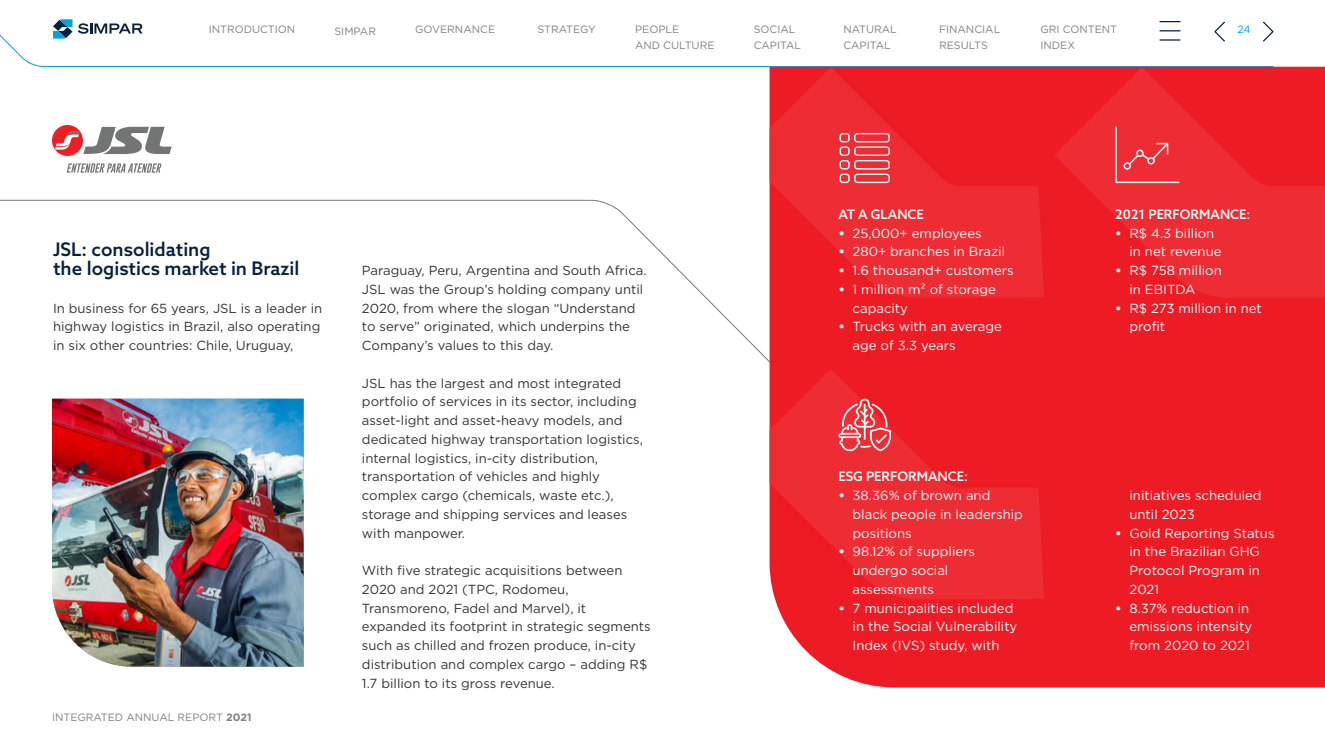
<style>
.page{position:relative;width:1325px;height:750px;background:#fff}
.page>*{position:absolute;margin:0;border:0;box-sizing:border-box;transform-origin:0 0}
.t1{font:500 18.75px/18.8px "Azo Sans";color:#06213e}
.t2{font:13.12px/18.8px "Gotham";color:#333}
.t3{font:13.12px/18.8px "Gotham";color:#fff}
.t4{font:500 13.12px "Azo Sans";color:#fff}
.t5{font:10.62px/15px "Gotham";color:#808080}
.t6{font:10.62px "Gotham";color:#00a2e0}
.s1{font-weight:700}
</style>
<div class="page">
<svg style="left:58px;top:19px;width:15px;height:2px"></svg>
<svg style="left:0;top:21px;width:1274px;height:46px"></svg>
<div style="left:770px;top:67px;width:555px;height:621px;background:#ed1c24"></div>
<svg style="left:770px;top:369px;width:274px;height:230px;background:#ed252c"></svg>
<svg style="left:770px;top:67px;width:274px;height:231px;background:#ed242c"></svg>
<svg style="left:1054px;top:67px;width:271px;height:231px;background:#ed242b"></svg>
<div style="left:52px;top:125px;width:31px;height:31px;background:#eb1f26;border-radius:50%"></div>
<svg style="left:55px;top:127px;width:117px;height:27px"></svg>
<svg style="left:67px;top:163px;width:94px;height:10px"></svg>
<svg style="left:1115px;top:126px;width:64px;height:57px;background:#ef3f45"></svg>
<svg style="left:838px;top:399px;width:53px;height:53px;background:#f15d62"></svg>
<img style="left:52px;top:399px;width:252px;height:268px">
<svg style="left:840px;top:133px;width:50px;height:50px;background:#f15d62"></svg>
<p class="t5" style="left:209px;top:22px;width:88px">INTRODUCTION</p>
<p class="t5" style="left:334px;top:23px;width:43px">SIMPAR</p>
<p class="t5" style="left:415px;top:22px;width:81px">GOVERNANCE</p>
<p class="t5" style="left:538px;top:22px;width:60px">STRATEGY</p>
<p class="t5" style="left:635px;top:22px;width:81px">PEOPLE<br>AND CULTURE</p>
<p class="t5" style="left:754px;top:22px;width:49px">SOCIAL<br>CAPITAL</p>
<p class="t5" style="left:843px;top:22px;width:55px">NATURAL<br>CAPITAL</p>
<p class="t5" style="left:939px;top:22px;width:63px">FINANCIAL<br>RESULTS</p>
<p class="t5" style="left:1040px;top:22px;width:78px">GRI CONTENT<br>INDEX</p>
<p class="t6" style="left:1237px;top:23px;width:15px">24</p>
<h1 class="t1" style="left:53px;top:240px;width:248px">JSL: consolidating<br>the logistics market in Brazil</h1>
<p class="t2" style="left:53px;top:298px;width:271px">In business for 65 years, JSL is a leader in highway logistics in Brazil, also operating in six other countries: Chile, Uruguay,</p>
<p class="t5" style="left:52px;top:710px;width:201px">INTEGRATED ANNUAL REPORT <span class="s1">2021</span></p>
<p class="t2" style="left:362px;top:261px;width:286px">Paraguay, Peru, Argentina and South Africa.<br>JSL was the Group’s holding company until 2020, from where the slogan “Understand to serve” originated, which underpins the Company’s values to this day.</p>
<p class="t2" style="left:362px;top:373px;width:283px">JSL has the largest and most integrated portfolio of services in its sector, including asset-light and asset-heavy models, and dedicated highway transportation logistics, internal logistics, in-city distribution, transportation of vehicles and highly complex cargo (chemicals, waste etc.), storage and shipping services and leases with manpower.</p>
<p class="t2" style="left:362px;top:561px;width:290px">With five strategic acquisitions between 2020 and 2021 (TPC, Rodomeu, Transmoreno, Fadel and Marvel), it expanded its footprint in strategic segments such as chilled and frozen produce, in-city distribution and complex cargo – adding R$ 1.7 billion to its gross revenue.</p>
<p class="t4" style="left:838px;top:205px;width:87px">AT A GLANCE</p>
<p class="t3" style="left:838px;top:223px;width:145px"><span class="s1">•</span> 25,000+ employees</p>
<p class="t3" style="left:838px;top:242px;width:168px"><span class="s1">•</span> 280+ branches in Brazil</p>
<p class="t3" style="left:838px;top:261px;width:177px"><span class="s1">•</span> 1.6 thousand+ customers</p>
<p class="t3" style="left:853px;top:279px;width:145px;text-indent:-14px"><span class="s1">•</span> 1 million m² of storage capacity</p>
<p class="t3" style="left:853px;top:317px;width:151px;text-indent:-14px"><span class="s1">•</span> Trucks with an average age of 3.3 years</p>
<p class="t4" style="left:838px;top:468px;width:131px">ESG PERFORMANCE:</p>
<p class="t3" style="left:853px;top:486px;width:172px;text-indent:-14px"><span class="s1">•</span> 38.36% of brown and black people in leadership positions</p>
<p class="t3" style="left:853px;top:542px;width:124px;text-indent:-14px"><span class="s1">•</span> 98.12% of suppliers undergo social assessments</p>
<p class="t3" style="left:853px;top:598px;width:166px;text-indent:-14px"><span class="s1">•</span> 7 municipalities included in the Social Vulnerability<br>Index (IVS) study, with</p>
<p class="t4" style="left:1115px;top:205px;width:137px">2021 PERFORMANCE:</p>
<p class="t3" style="left:1129px;top:223px;width:94px;text-indent:-14px"><span class="s1">•</span> R$ 4.3 billion in net revenue</p>
<p class="t3" style="left:1129px;top:261px;width:94px;text-indent:-14px"><span class="s1">•</span> R$ 758 million in EBITDA</p>
<p class="t3" style="left:1129px;top:298px;width:134px;text-indent:-14px"><span class="s1">•</span> R$ 273 million in net profit</p>
<p class="t3" style="left:1129px;top:486px;width:134px">initiatives scheduled until 2023</p>
<p class="t3" style="left:1129px;top:523px;width:147px;text-indent:-14px"><span class="s1">•</span> Gold Reporting Status in the Brazilian GHG<br>Protocol Program in<br>2021</p>
<p class="t3" style="left:1129px;top:598px;width:124px;text-indent:-14px"><span class="s1">•</span> 8.37% reduction in emissions intensity from 2020 to 2021</p>
</div>
